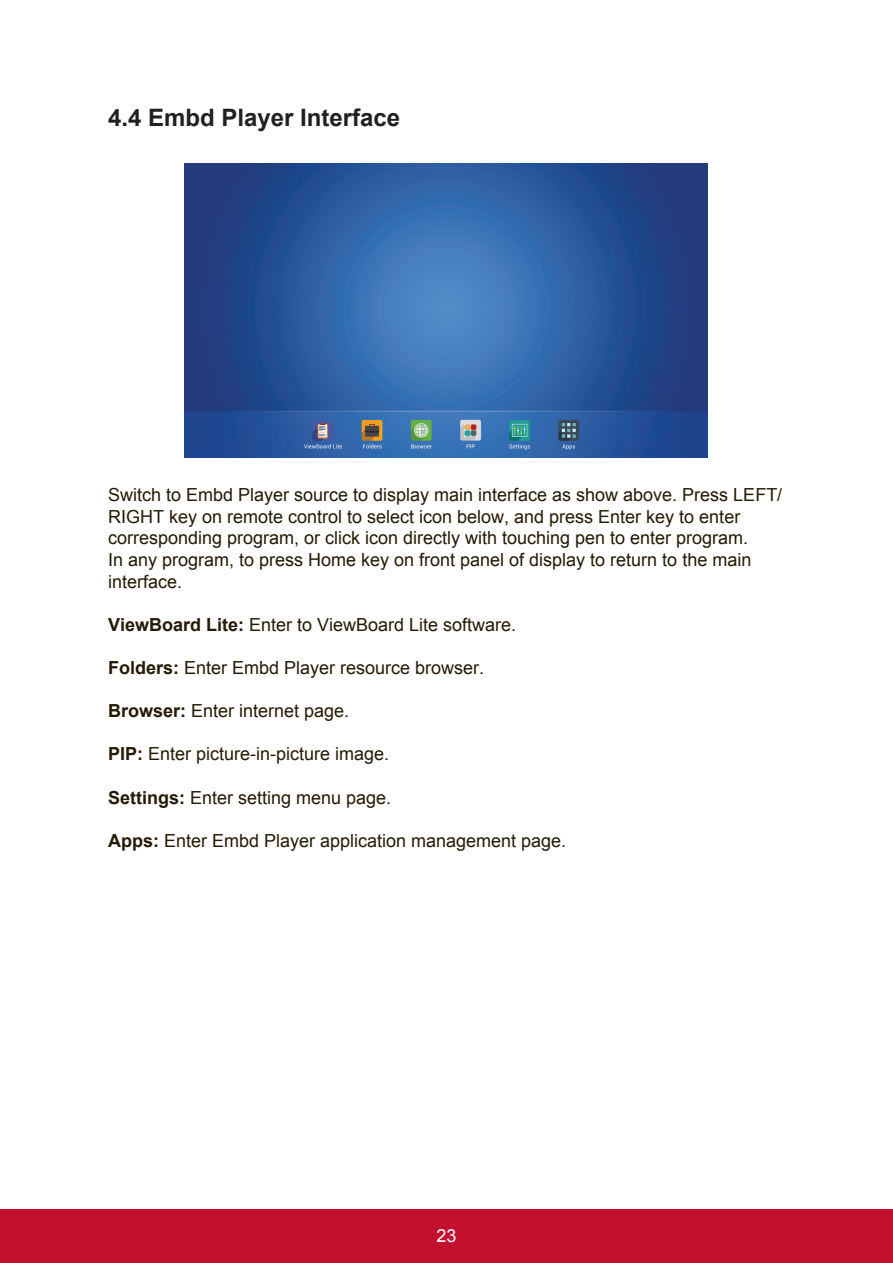
<style>
.page{position:relative;width:893px;height:1263px;background:#fff}
.page>*{position:absolute;margin:0;border:0;box-sizing:border-box;transform-origin:0 0}
.t1{font:700 24px "Arial";color:#231f20}
.t2{font:18px/21.6px "Arial";color:#251a05}
.t3{font:18px "Arial";color:#fff}
.s1{font-weight:700}
</style>
<div class="page">
<div style="left:0;top:1210px;width:893px;height:53px;background:#c3102f"></div>
<img style="left:184px;top:163px;width:524px;height:295px">
<h1 class="t1" style="left:108px;top:102px;width:294px">4.4 Embd Player Interface</h1>
<p class="t2" style="left:108px;top:484px;width:676px">Switch to Embd Player source to display main interface as show above. Press LEFT/ RIGHT key on remote control to select icon below, and press Enter key to enter corresponding program, or click icon directly with touching pen to enter program.<br>In any program, to press Home key on front panel of display to return to the main interface.</p>
<p class="t2" style="left:108px;top:614px;width:410px"><span class="s1">ViewBoard Lite:</span> Enter to ViewBoard Lite software.</p>
<p class="t2" style="left:108px;top:657px;width:378px"><span class="s1">Folders:</span> Enter Embd Player resource browser.</p>
<p class="t2" style="left:108px;top:700px;width:243px"><span class="s1">Browser:</span> Enter internet page.</p>
<p class="t2" style="left:108px;top:743px;width:283px"><span class="s1">PIP:</span> Enter picture-in-picture image.</p>
<p class="t2" style="left:108px;top:787px;width:285px"><span class="s1">Settings:</span> Enter setting menu page.</p>
<p class="t2" style="left:108px;top:830px;width:460px"><span class="s1">Apps:</span> Enter Embd Player application management page.</p>
<p class="t3" style="left:436px;top:1223px;width:22px">23</p>
</div>
